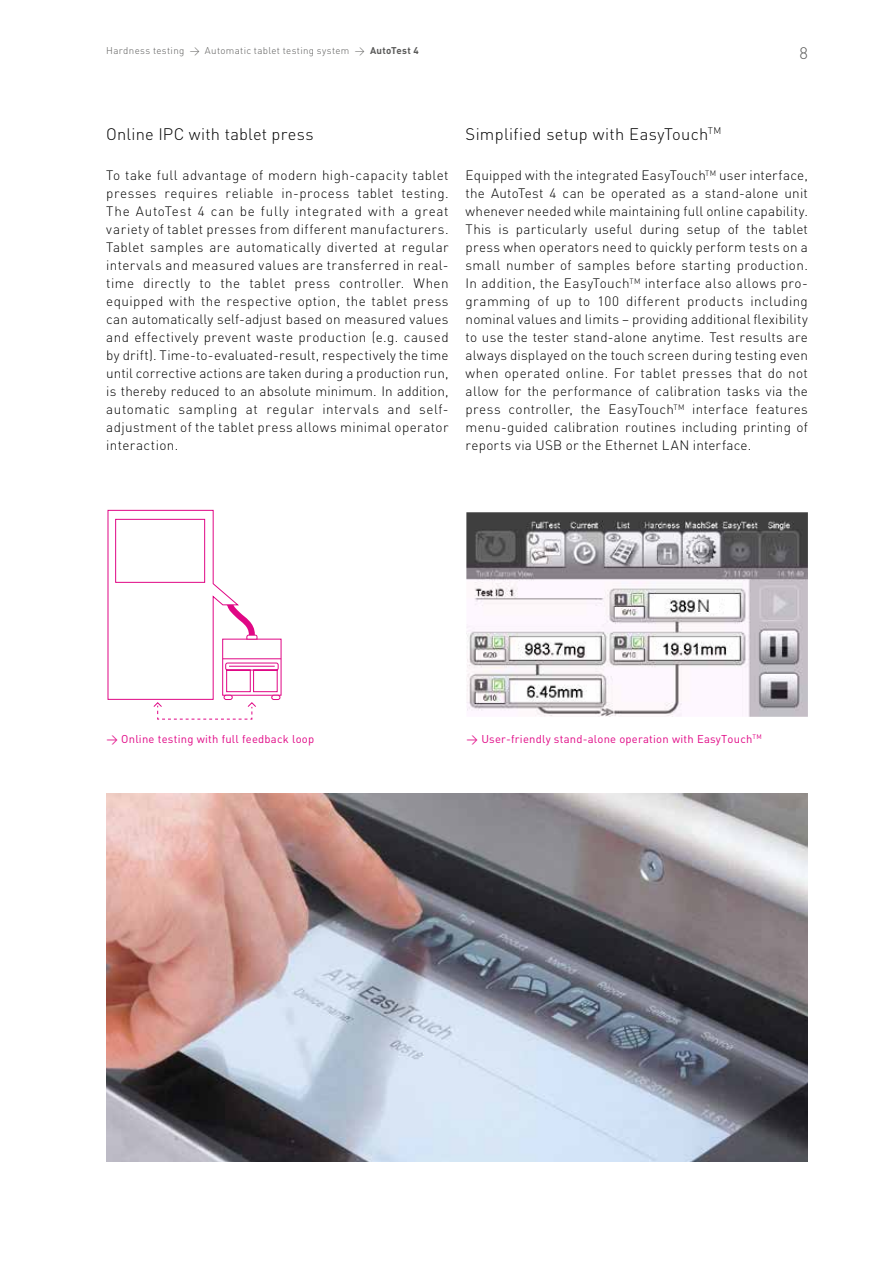
<style>
.page{position:relative;width:893px;height:1263px;background:#fff}
.page>*{position:absolute;margin:0;border:0;box-sizing:border-box;transform-origin:0 0}
.t1{font:300 16.5px "DIN";letter-spacing:.02em;color:#000}
.t2{font:300 16.5px "DIN";color:#5a5a59}
.t3{font:300 13.5px/18px "DIN";letter-spacing:.025em;color:#000;text-align:justify}
.t4{font:11.25px "DIN";letter-spacing:.02em;color:#e00785}
.t5{font:300 9.75px "DIN";letter-spacing:.035em;color:#5a5a59}
.s1{font-weight:700}
</style>
<div class="page">
<img style="left:106px;top:793px;width:702px;height:368px">
<hr style="left:223px;top:658px;width:58px;height:1px;background:#e00785">
<svg style="left:107px;top:510px;width:173px;height:210px"></svg>
<img style="left:466px;top:512px;width:342px;height:205px">
<div style="left:696px;top:599px;width:22px;height:14px;background:#fff"></div>
<img style="left:697px;top:598px;width:12px;height:18px">
<img style="left:697px;top:599px;width:12px;height:14px">
<p class="t5" style="left:106px;top:44px;width:314px">Hardness testing &gt; Automatic tablet testing system &gt; <span class="s1">AutoTest 4</span></p>
<p class="t2" style="left:799px;top:42px;width:10px">8</p>
<p class="t1" style="left:106px;top:123px;width:209px">Online IPC with tablet press</p>
<p class="t3" style="left:106px;top:166px;width:344px">To take full advantage of modern high-capacity tablet presses requires reliable in-process tablet testing.<br>The AutoTest 4 can be fully integrated with a great variety of tablet presses from different manufacturers.<br>Tablet samples are automatically diverted at regular intervals and measured values are transferred in real&shy;time directly to the tablet press controller. When equipped with the respective option, the tablet press can automatically self-adjust based on measured values and effectively prevent waste production (e.g. caused by drift). Time-to-evaluated-result, respectively the time until corrective actions are taken during a production run, is thereby reduced to an absolute minimum. In addition, automatic sampling at regular intervals and self&shy;adjustment of the tablet press allows minimal operator interaction.</p>
<p class="t1" style="left:466px;top:123px;width:257px">Simplified setup with EasyTouch<sup>TM</sup></p>
<p class="t3" style="left:466px;top:166px;width:344px">Equipped with the integrated EasyTouch<sup>TM</sup> user interface, the AutoTest 4 can be operated as a stand-alone unit whenever needed while maintaining full online capability.<br>This is particularly useful during setup of the tablet press when operators need to quickly perform tests on a small number of samples before starting production.<br>In addition, the EasyTouch<sup>TM</sup> interface also allows pro&shy;gramming of up to 100 different products including nominal values and limits – providing additional flexibility to use the tester stand-alone anytime. Test results are always displayed on the touch screen during testing even when operated online. For tablet presses that do not allow for the performance of calibration tasks via the press controller, the EasyTouch<sup>TM</sup> interface features menu-guided calibration routines including printing of reports via USB or the Ethernet LAN interface.</p>
<p class="t4" style="left:106px;top:731px;width:209px">&gt; Online testing with full feedback loop</p>
<p class="t4" style="left:466px;top:731px;width:297px">&gt; User-friendly stand-alone operation with EasyTouch<sup>TM</sup></p>
</div>
